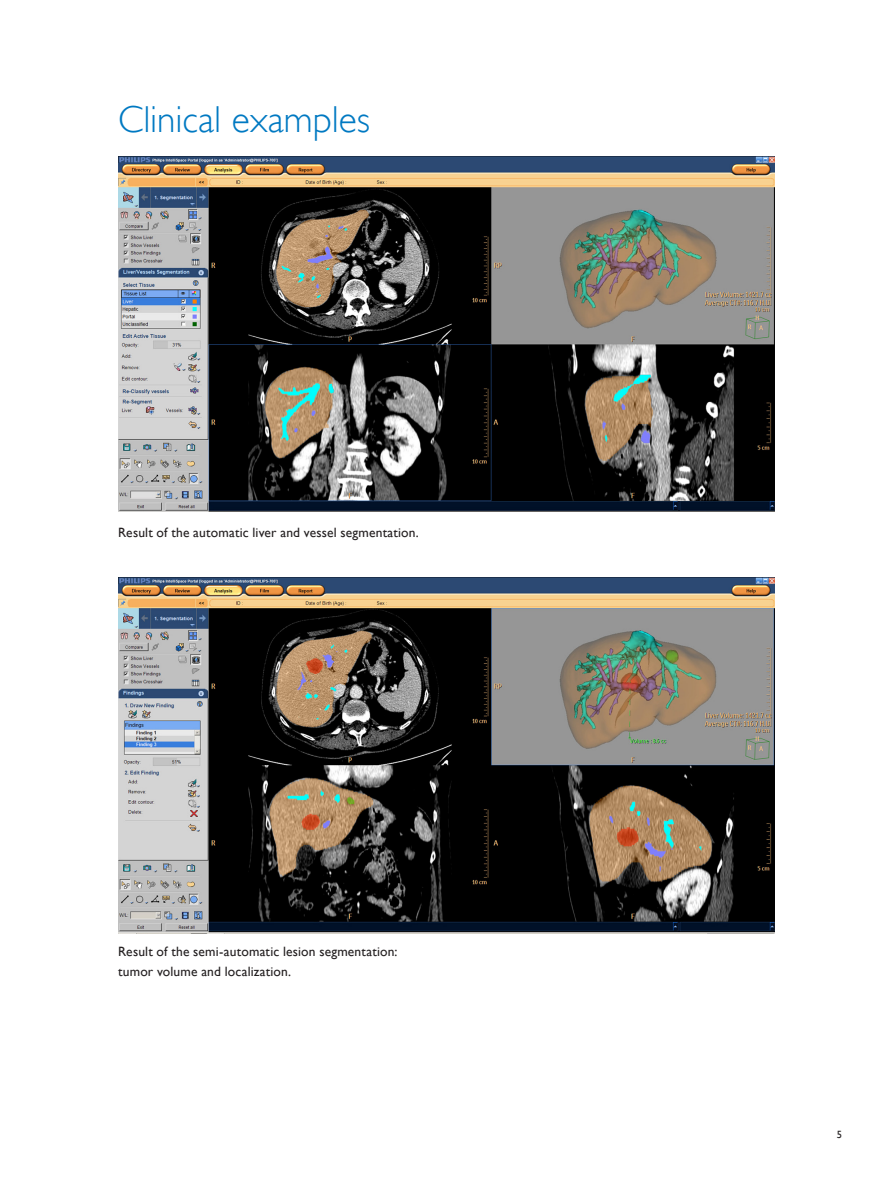
<style>
.page{position:relative;width:893px;height:1187px;background:#fff}
.page>*{position:absolute;margin:0;border:0;box-sizing:border-box;transform-origin:0 0}
._2_1_Main_heading_1{font:37.5px "Gill Sans Alt One WGL Light";color:#0079c2}
._1_1_Body_Text{font:13.5px/20.2px "Gill Sans Alt One WGL";letter-spacing:.01em;color:#231f20}
.t1{font:10.5px "Gill Sans Alt One WGL";color:#231f20}
</style>
<div class="page">
<img style="left:118px;top:156px;width:657px;height:356px">
<img style="left:118px;top:577px;width:657px;height:355px">
<p class="_2_1_Main_heading_1" style="left:118px;top:95px;width:253px">Clinical examples</p>
<p class="_1_1_Body_Text" style="left:118px;top:522px;width:302px">Result of the automatic liver and vessel segmentation.</p>
<p class="_1_1_Body_Text" style="left:118px;top:941px;width:281px">Result of the semi-automatic lesion segmentation: tumor volume and localization.</p>
<p class="t1" style="left:837px;top:1127px;width:7px">5</p>
</div>
